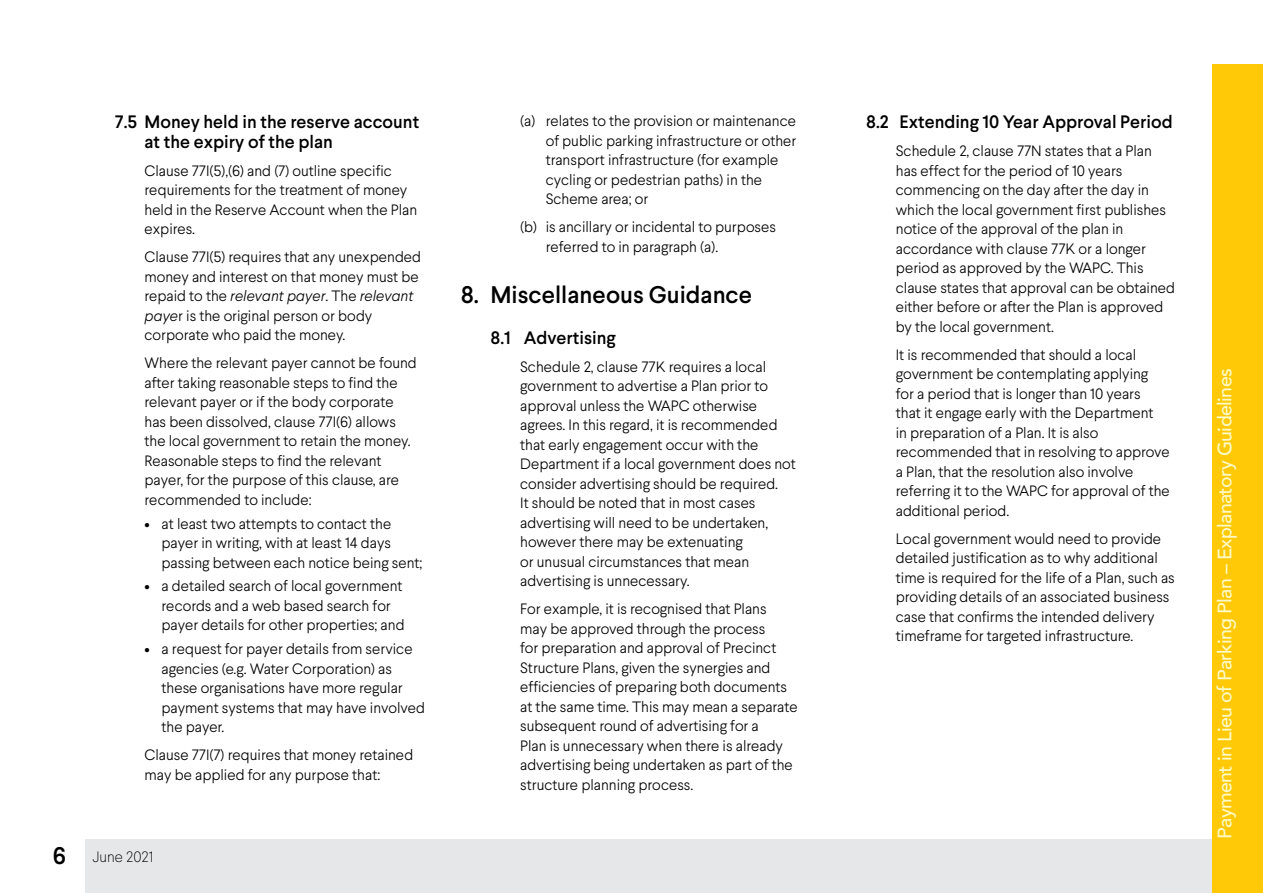
<style>
.page{position:relative;width:1263px;height:893px;background:#fff}
.page>*{position:absolute;margin:0;border:0;box-sizing:border-box;transform-origin:0 0}
.Sub_Headers{font:500 24px "Larsseit";color:#000}
.t1{font:500 19.5px "Avenir";letter-spacing:-.03em;color:#fffac6}
._1_1_headers{font:500 18px/19.5px "Larsseit";color:#000}
._1_1_text{font:300 15px/19.5px "Larsseit";color:#000}
.t2{font:100 15px "Larsseit";color:#000}
.s1{font-style:italic}
.s2{font-weight:500;font-size:24px}
</style>
<div class="page">
<div style="left:1212px;top:64px;width:51px;height:829px;background:#ffc907"></div>
<div style="left:85px;top:839px;width:1127px;height:54px;background:#e6e7e8"></div>
<p class="_1_1_headers" style="left:145px;top:112px;width:276px;text-indent:-30px">7.5 Money held in the reserve account at the expiry of the plan</p>
<p class="_1_1_text" style="left:145px;top:161px;width:274px">Clause 77I(5),(6) and (7) outline specific requirements for the treatment of money held in the Reserve Account when the Plan expires.</p>
<p class="_1_1_text" style="left:145px;top:247px;width:278px">Clause 77I(5) requires that any unexpended money and interest on that money must be repaid to the <span class="s1">relevant payer</span>. The <span class="s1">relevant paye</span>r is the original person or body corporate who paid the money.</p>
<p class="_1_1_text" style="left:145px;top:353px;width:274px">Where the relevant payer cannot be found after taking reasonable steps to find the relevant payer or if the body corporate has been dissolved, clause 77I(6) allows the local government to retain the money.<br>Reasonable steps to find the relevant payer, for the purpose of this clause, are recommended to include:</p>
<p class="_1_1_text" style="left:162px;top:513px;width:262px;text-indent:-17px">• at least two attempts to contact the payer in writing, with at least 14 days passing between each notice being sent;</p>
<p class="_1_1_text" style="left:162px;top:576px;width:244px;text-indent:-17px">• a detailed search of local government records and a web based search for payer details for other properties; and</p>
<p class="_1_1_text" style="left:162px;top:639px;width:265px;text-indent:-17px">• a request for payer details from service agencies (e.g. Water Corporation) as these organisations have more regular payment systems that may have involved the payer.</p>
<p class="_1_1_text" style="left:145px;top:745px;width:270px">Clause 77I(7) requires that money retained may be applied for any purpose that:</p>
<p class="t2" style="left:53px;top:847px;width:102px"><span class="s2">6</span> June 2021</p>
<p class="_1_1_text" style="left:546px;top:111px;width:252px;text-indent:-26px">(a) relates to the provision or maintenance of public parking infrastructure or other transport infrastructure (for example cycling or pedestrian paths) in the Scheme area; or</p>
<p class="_1_1_text" style="left:546px;top:217px;width:232px;text-indent:-26px">(b) is ancillary or incidental to purposes referred to in paragraph (a).</p>
<p class="Sub_Headers" style="left:461px;top:279px;width:293px">8. Miscellaneous Guidance</p>
<p class="_1_1_headers" style="left:490px;top:328px;width:127px">8.1 Advertising</p>
<p class="_1_1_text" style="left:520px;top:357px;width:277px">Schedule 2, clause 77K requires a local government to advertise a Plan prior to approval unless the WAPC otherwise agrees. In this regard, it is recommended that early engagement occur with the Department if a local government does not consider advertising should be required.<br>It should be noted that in most cases advertising will need to be undertaken, however there may be extenuating<br>or unusual circumstances that mean advertising is unnecessary.</p>
<p class="_1_1_text" style="left:520px;top:599px;width:279px">For example, it is recognised that Plans<br>may be approved through the process<br>for preparation and approval of Precinct Structure Plans, given the synergies and efficiencies of preparing both documents at the same time. This may mean a separate subsequent round of advertising for a<br>Plan is unnecessary when there is already advertising being undertaken as part of the structure planning process.</p>
<p class="_1_1_headers" style="left:866px;top:112px;width:308px">8.2 Extending 10 Year Approval Period</p>
<p class="_1_1_text" style="left:896px;top:141px;width:281px">Schedule 2, clause 77N states that a Plan has effect for the period of 10 years commencing on the day after the day in which the local government first publishes notice of the approval of the plan in accordance with clause 77K or a longer period as approved by the WAPC. This clause states that approval can be obtained either before or after the Plan is approved by the local government.</p>
<p class="_1_1_text" style="left:896px;top:345px;width:275px">It is recommended that should a local government be contemplating applying for a period that is longer than 10 years<br>that it engage early with the Department<br>in preparation of a Plan. It is also recommended that in resolving to approve a Plan, that the resolution also involve referring it to the WAPC for approval of the additional period.</p>
<p class="_1_1_text" style="left:896px;top:529px;width:280px">Local government would need to provide detailed justification as to why additional time is required for the life of a Plan, such as providing details of an associated business case that confirms the intended delivery timeframe for targeted infrastructure.</p>
<h2 class="t1" style="left:1208px;top:839px;width:472px;rotate:-90deg">Payment in Lieu of Parking Plan – Explanatory Guidelines</h2>
</div>
